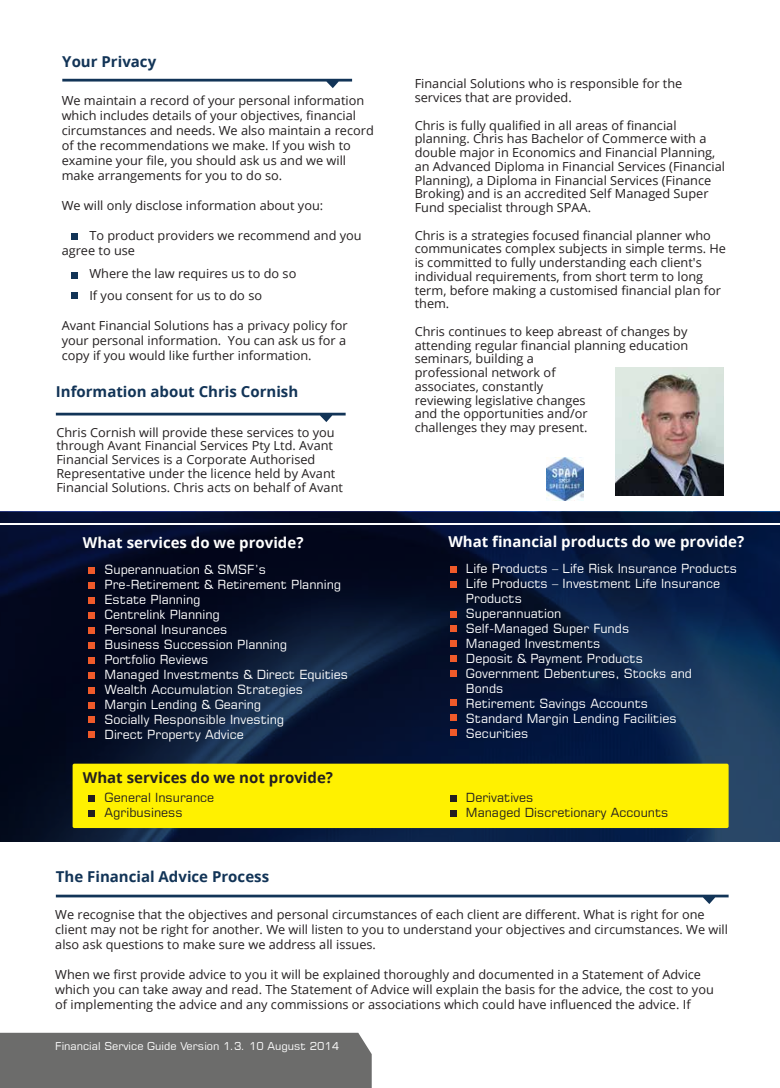
<style>
.page{position:relative;width:780px;height:1088px;background:#fff}
.page>*{position:absolute;margin:0;border:0;box-sizing:border-box;transform-origin:0 0}
.t1{font:700 15px "Open Sans";color:#123457}
.t2{font:700 15px "Open Sans";color:#fff}
.t3{font:700 15px "Open Sans";color:#231f20}
.t4{font:12.5px/13.8px "Open Sans";color:#231f20}
.t5{font:12.5px/15px "Square 721 BT";color:#fff}
.t6{font:12.5px/15px "Square 721 BT";color:#231f20}
.t7{font:10.75px "Square 721 BT";color:#fff}
</style>
<div class="page">
<svg style="left:0;top:512px;width:780px;height:329px;background:#081734"></svg>
<div style="left:73px;top:764px;width:655px;height:64px;background:#fff100;border-radius:2px"></div>
<svg style="left:62px;top:79px;width:290px;height:9px"></svg>
<svg style="left:56px;top:894px;width:672px;height:10px"></svg>
<svg style="left:56px;top:413px;width:289px;height:9px"></svg>
<div style="left:71px;top:233px;width:7px;height:6px;background:#123457"></div>
<div style="left:71px;top:272px;width:7px;height:6px;background:#123457"></div>
<div style="left:71px;top:292px;width:7px;height:7px;background:#123457"></div>
<div style="left:0;top:1033px;width:372px;height:55px;background:#6c6c6b"></div>
<svg style="left:89px;top:567px;width:6px;height:6px"></svg>
<svg style="left:89px;top:582px;width:6px;height:6px"></svg>
<svg style="left:89px;top:597px;width:6px;height:6px"></svg>
<svg style="left:89px;top:612px;width:6px;height:6px"></svg>
<svg style="left:89px;top:796px;width:6px;height:6px"></svg>
<svg style="left:89px;top:811px;width:6px;height:6px"></svg>
<svg style="left:450px;top:796px;width:6px;height:6px"></svg>
<svg style="left:450px;top:811px;width:6px;height:6px"></svg>
<svg style="left:450px;top:567px;width:6px;height:6px"></svg>
<svg style="left:450px;top:582px;width:6px;height:6px"></svg>
<svg style="left:450px;top:611px;width:6px;height:6px"></svg>
<svg style="left:450px;top:625px;width:6px;height:6px"></svg>
<svg style="left:450px;top:640px;width:6px;height:6px"></svg>
<svg style="left:450px;top:655px;width:6px;height:6px"></svg>
<svg style="left:450px;top:670px;width:6px;height:6px"></svg>
<svg style="left:450px;top:700px;width:6px;height:6px"></svg>
<svg style="left:450px;top:715px;width:6px;height:6px"></svg>
<svg style="left:450px;top:730px;width:6px;height:6px"></svg>
<svg style="left:89px;top:627px;width:6px;height:6px"></svg>
<svg style="left:89px;top:642px;width:6px;height:6px"></svg>
<svg style="left:89px;top:657px;width:6px;height:6px"></svg>
<svg style="left:89px;top:672px;width:6px;height:6px"></svg>
<svg style="left:89px;top:687px;width:6px;height:6px"></svg>
<svg style="left:89px;top:702px;width:6px;height:6px"></svg>
<svg style="left:89px;top:717px;width:6px;height:6px"></svg>
<svg style="left:89px;top:732px;width:6px;height:6px"></svg>
<hr style="left:0;top:523px;width:780px;height:2px;background:#fff">
<img style="left:546px;top:458px;width:37px;height:43px">
<img style="left:615px;top:368px;width:108px;height:127px">
<p class="t1" style="left:62px;top:53px;width:95px">Your Privacy</p>
<p class="t4" style="left:62px;top:93px;width:313px;line-height:15px">We maintain a record of your personal information which includes details of your objectives, financial circumstances and needs. We also maintain a record of the recommendations we make. If you wish to examine your file, you should ask us and we will make arrangements for you to do so.</p>
<p class="t4" style="left:62px;top:199px;width:263px">We will only disclose information about you:</p>
<p class="t4" style="left:62px;top:228px;width:301px;line-height:15px;text-indent:28px">To product providers we recommend and you agree to use</p>
<p class="t4" style="left:89px;top:262px;width:208px;line-height:22.5px">Where the law requires us to do so<br>If you consent for us to do so</p>
<p class="t4" style="left:62px;top:318px;width:287px;line-height:15px">Avant Financial Solutions has a privacy policy for your personal information. You can ask us for a copy if you would like further information.</p>
<p class="t1" style="left:56px;top:383px;width:244px">Information about Chris Cornish</p>
<p class="t4" style="left:56px;top:425px;width:288px">Chris Cornish will provide these services to you through Avant Financial Services Pty Ltd. Avant Financial Services is a Corporate Authorised Representative under the licence held by Avant Financial Solutions. Chris acts on behalf of Avant</p>
<p class="t4" style="left:414px;top:77px;width:269px">Financial Solutions who is responsible for the services that are provided.</p>
<p class="t4" style="left:414px;top:118px;width:312px">Chris is fully qualified in all areas of financial planning. Chris has Bachelor of Commerce with a double major in Economics and Financial Planning, an Advanced Diploma in Financial Services (Financial Planning), a Diploma in Financial Services (Finance Broking) and is an accredited Self Managed Super Fund specialist through SPAA.</p>
<p class="t4" style="left:414px;top:228px;width:313px">Chris is a strategies focused financial planner who communicates complex subjects in simple terms. He is committed to fully understanding each client's individual requirements, from short term to long term, before making a customised financial plan for them.</p>
<p class="t4" style="left:414px;top:324px;width:275px">Chris continues to keep abreast of changes by attending regular financial planning education seminars, building a<br>professional network of<br>associates, constantly<br>reviewing legislative changes<br>and the opportunities and/or<br>challenges they may present.</p>
<p class="t2" style="left:448px;top:533px;width:297px">What financial products do we provide?</p>
<p class="t5" style="left:466px;top:561px;width:273px">Life Products – Life Risk Insurance Products<br>Life Products – Investment Life Insurance<br>Products<br>Superannuation<br>Self-Managed Super Funds<br>Managed Investments<br>Deposit &amp; Payment Products<br>Government Debentures, Stocks and<br>Bonds<br>Retirement Savings Accounts<br>Standard Margin Lending Facilities<br>Securities</p>
<p class="t2" style="left:83px;top:534px;width:222px">What services do we provide?</p>
<p class="t5" style="left:105px;top:562px;width:245px">Superannuation &amp; SMSF’s<br>Pre-Retirement &amp; Retirement Planning<br>Estate Planning<br>Centrelink Planning<br>Personal Insurances<br>Business Succession Planning<br>Portfolio Reviews<br>Managed Investments &amp; Direct Equities<br>Wealth Accumulation Strategies<br>Margin Lending &amp; Gearing<br>Socially Responsible Investing<br>Direct Property Advice</p>
<p class="t3" style="left:83px;top:769px;width:252px">What services do we not provide?</p>
<p class="t6" style="left:105px;top:790px;width:111px">General Insurance<br>Agribusiness</p>
<p class="t6" style="left:466px;top:790px;width:204px">Derivatives<br>Managed Discretionary Accounts</p>
<p class="t1" style="left:56px;top:868px;width:215px">The Financial Advice Process</p>
<p class="t4" style="left:55px;top:907px;width:674px;line-height:15px">We recognise that the objectives and personal circumstances of each client are different. What is right for one client may not be right for another. We will listen to you to understand your objectives and circumstances. We will also ask questions to make sure we address all issues.</p>
<p class="t4" style="left:55px;top:967px;width:660px;line-height:15px">When we first provide advice to you it will be explained thoroughly and documented in a Statement of Advice which you can take away and read. The Statement of Advice will explain the basis for the advice, the cost to you of implementing the advice and any commissions or associations which could have influenced the advice. If</p>
<p class="t7" style="left:55px;top:1039px;width:285px">Financial Service Guide Version 1.3. 10 August 2014</p>
</div>
